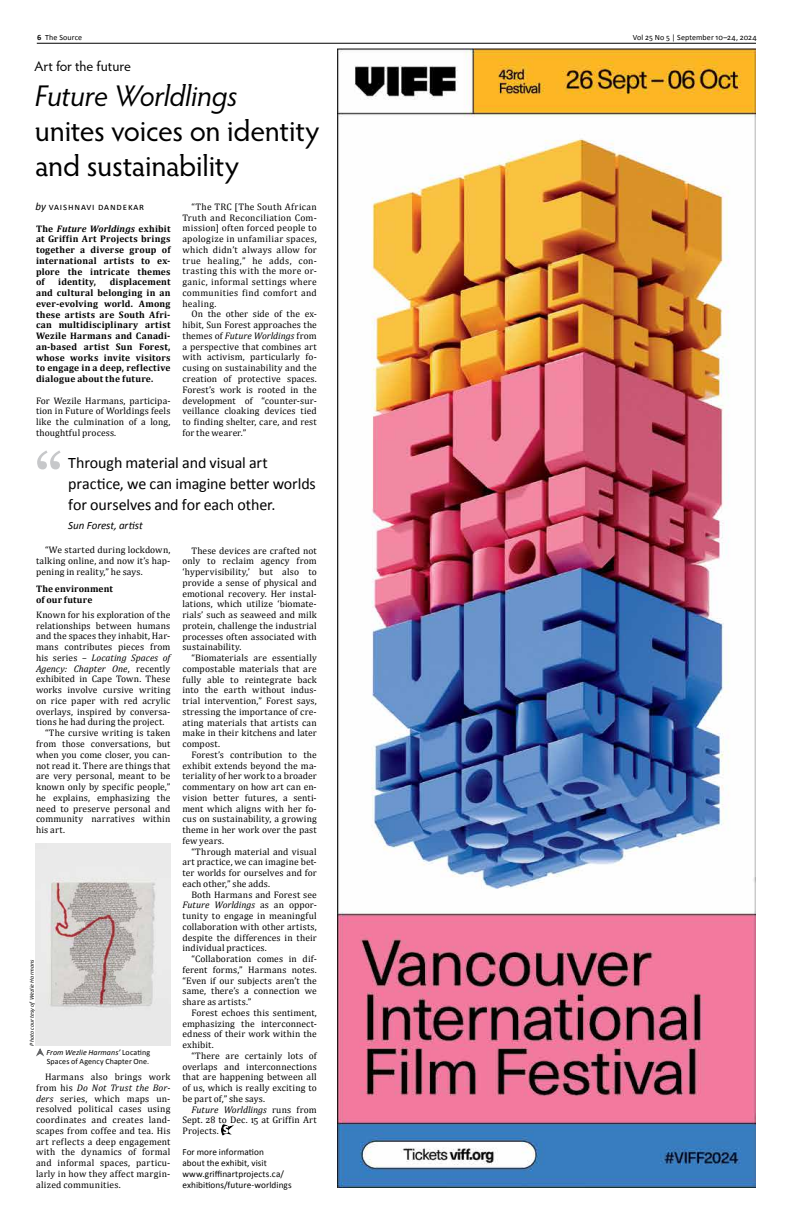
<style>
.page{position:relative;width:792px;height:1224px;background:#fff}
.page>*{position:absolute;margin:0;border:0;box-sizing:border-box;transform-origin:0 0}
.t1{font:72px "Georgia";color:#c7c8ca}
.t2{font:30px/35px "Hypatia Sans Pro";letter-spacing:-.01em;color:#000}
.t3{font:italic 30px "Hypatia Sans Pro";letter-spacing:-.005em;color:#000}
.t4{font:16px/21px "Calibri";letter-spacing:-.01em;color:#000}
.t5{font:14px "Hypatia Sans Pro";letter-spacing:-.005em;color:#000}
.t6{font:italic 11px "Calibri";letter-spacing:-.005em;color:#000}
.t7{font:10px "Calibri";letter-spacing:.08em;color:#000}
.t8{font:9.5px/10.8px "Cambria";letter-spacing:.015em;color:#000;text-align:justify}
.t9{font:700 9.5px/10.8px "Cambria";letter-spacing:.02em;color:#000;text-align:justify}
.t10{font:italic 9.5px "Cambria";letter-spacing:.005em;color:#000}
.t11{font:9.2px/10.7px "Calibri";letter-spacing:.005em;color:#000}
.t12{font:8px/9px "Calibri";letter-spacing:.01em;color:#000}
.t13{font:italic 6px "Calibri";letter-spacing:.015em;color:#000}
.s1{font-weight:700}
.s2{font-style:italic;font-size:11px}
.s3{font-style:italic}
.s4{font-style:normal}
</style>
<div class="page">
<hr style="left:37px;top:43px;width:719px;height:1px;background:#000">
<svg style="left:36px;top:1048px;width:8px;height:9px"></svg>
<img style="left:338px;top:48px;width:418px;height:1139px">
<img style="left:35px;top:843px;width:135px;height:203px">
<svg style="left:221px;top:1124px;width:11px;height:11px"></svg>
<p class="t12" style="left:37px;top:33px;width:47px"><span class="s1">6</span> The Source</p>
<p class="t12" style="left:633px;top:33px;width:126px">Vol 25 No 5 | September 10–24, 2024</p>
<h3 class="t5" style="left:34px;top:57px;width:98px">Art for the future</h3>
<h2 class="t3" style="left:35px;top:76px;width:204px">Future Worldlings</h2>
<h2 class="t2" style="left:35px;top:113px;width:286px">unites voices on identity and sustainability</h2>
<p class="t7" style="left:35px;top:200px;width:109px"><span class="s2">by</span> Vaishnavi Dandekar</p>
<p class="t9" style="left:36px;top:223px;width:136px">The <span class="s3">Future Worldings</span> exhibit at Griffin Art Projects brings together a diverse group of international artists to ex&shy;plore the intricate themes of</p>
<p class="t9" style="left:36px;top:277px;width:136px;text-indent:74px">displacement and cultural belonging in an ever-evolving world. Among these artists are South Afri&shy;can multidisciplinary artist Wezile Harmans and Canadi&shy;an-based artist Sun Forest, whose works invite visitors to engage in a deep, reflective dialogue about the future.</p>
<p class="t8" style="left:36px;top:395px;width:136px">For Wezile Harmans, participa&shy;tion in Future of Worldings feels like the culmination of a long, thoughtful process.</p>
<p class="t9" style="left:58px;top:277px;width:39px">identity,</p>
<p class="t8" style="left:182px;top:201px;width:136px;text-indent:9px">“The TRC [The South African Truth and Reconciliation Com&shy;mission] often forced people to apologize in unfamiliar spaces, which didn’t always allow for true healing,” he adds, con&shy;trasting this with the more or&shy;ganic, informal settings where communities find comfort and healing.</p>
<p class="t8" style="left:182px;top:309px;width:136px;text-indent:9px">On the other side of the ex&shy;hibit, Sun Forest approaches the themes of <span class="s3">Future Worldings</span> from a perspective that combines art with activism, particularly fo&shy;cusing on sustainability and the creation of protective spaces.<br>Forest’s work is rooted in the development of “counter-sur&shy;veillance cloaking devices tied to finding shelter, care, and rest for the wearer.”</p>
<h1 class="t1" style="left:34px;top:427px;width:31px">“</h1>
<h3 class="t4" style="left:68px;top:452px;width:249px">Through material and visual art practice, we can imagine better worlds for ourselves and for each other.</h3>
<p class="t6" style="left:68px;top:517px;width:76px">Sun Forest, artist</p>
<p class="t8" style="left:36px;top:545px;width:136px;text-indent:9px">“We started during lockdown, talking online, and now it’s hap&shy;pening in reality,” he says.</p>
<p class="t9" style="left:36px;top:584px;width:78px">The environment of our future</p>
<p class="t8" style="left:36px;top:609px;width:136px">Known for his exploration of the</p>
<p class="t8" style="left:36px;top:620px;width:136px">relationships between humans</p>
<p class="t8" style="left:36px;top:631px;width:136px">and the spaces they inhabit, Har-</p>
<p class="t8" style="left:36px;top:642px;width:136px">mans contributes pieces from</p>
<p class="t10" style="left:36px;top:652px;width:136px"><span class="s4">his series –</span> Locating Spaces of</p>
<p class="t10" style="left:36px;top:663px;width:136px">Agency: Chapter One<span class="s4">, recently</span></p>
<p class="t8" style="left:36px;top:674px;width:136px">exhibited in Cape Town. These</p>
<p class="t8" style="left:36px;top:685px;width:136px">works involve cursive writing</p>
<p class="t8" style="left:36px;top:695px;width:136px">on rice paper with red acrylic</p>
<p class="t8" style="left:36px;top:706px;width:136px">overlays, inspired by conversa-</p>
<p class="t8" style="left:36px;top:717px;width:130px">tions he had during the project.</p>
<p class="t8" style="left:45px;top:728px;width:127px">“The cursive writing is taken</p>
<p class="t8" style="left:36px;top:738px;width:136px">from those conversations, but</p>
<p class="t8" style="left:36px;top:749px;width:136px">when you come closer, you can-</p>
<p class="t8" style="left:36px;top:760px;width:136px">not read it. There are things that</p>
<p class="t8" style="left:36px;top:771px;width:136px">are very personal, meant to be</p>
<p class="t8" style="left:36px;top:781px;width:136px">known only by specific people,”</p>
<p class="t8" style="left:36px;top:792px;width:136px">he explains, emphasizing the</p>
<p class="t8" style="left:36px;top:803px;width:136px">need to preserve personal and</p>
<p class="t8" style="left:36px;top:814px;width:136px">community narratives within</p>
<p class="t8" style="left:36px;top:824px;width:30px">his art.</p>
<p class="t13" style="left:28px;top:1046px;width:87px;rotate:-90deg">Photo courtesy ofWezlie Harmans</p>
<p class="t12" style="left:47px;top:1048px;width:105px"><span class="s3">From Wezlie Harmans’</span> Locating<br>Spaces of Agency Chapter One.</p>
<p class="t8" style="left:36px;top:1071px;width:136px;text-indent:9px">Harmans also brings work from his <span class="s3">Do Not Trust the Bor&shy;ders</span> series, which maps un&shy;resolved political cases using coordinates and creates land&shy;scapes from coffee and tea. His art reflects a deep engagement with the dynamics of formal and informal spaces, particu&shy;larly in how they affect margin&shy;alized communities.</p>
<p class="t8" style="left:182px;top:545px;width:136px;text-indent:9px">These devices are crafted not only to reclaim agency from ‘hypervisibility,’ but also to provide a sense of physical and emotional recovery. Her instal&shy;lations, which utilize ‘biomate&shy;rials’ such as seaweed and milk protein, challenge the industrial processes often associated with sustainability.</p>
<p class="t8" style="left:182px;top:652px;width:136px;text-indent:9px">“Biomaterials are essentially compostable materials that are fully able to reintegrate back into the earth without indus&shy;trial intervention,” Forest says, stressing the importance of cre&shy;ating materials that artists can make in their kitchens and later compost.</p>
<p class="t8" style="left:182px;top:749px;width:136px;text-indent:9px">Forest’s contribution to the exhibit extends beyond the ma&shy;teriality of her work to a broader commentary on how art can en&shy;vision better futures, a senti&shy;ment which aligns with her fo&shy;cus on sustainability, a growing theme in her work over the past few years.</p>
<p class="t8" style="left:182px;top:846px;width:136px;text-indent:9px">“Through material and visual art practice, we can imagine bet&shy;ter worlds for ourselves and for each other,” she adds.</p>
<p class="t8" style="left:182px;top:889px;width:136px;text-indent:9px">Both Harmans and Forest see <span class="s3">Future Worldings</span> as an oppor&shy;tunity to engage in meaningful collaboration with other artists, despite the differences in their individual practices.</p>
<p class="t8" style="left:182px;top:954px;width:136px;text-indent:9px">“Collaboration comes in dif&shy;ferent forms,” Harmans notes. “Even if our subjects aren’t the same, there’s a connection we share as artists.”</p>
<p class="t8" style="left:182px;top:1007px;width:136px;text-indent:9px">Forest echoes this sentiment, emphasizing the interconnect&shy;edness of their work within the exhibit.</p>
<p class="t8" style="left:182px;top:1050px;width:136px;text-indent:9px">“There are certainly lots of overlaps and interconnections that are happening between all of us, which is really exciting to be part of,” she says.</p>
<p class="t8" style="left:182px;top:1104px;width:136px;text-indent:9px"><span class="s3">Future Worldlings</span> runs from Sept. 28 to Dec. 15 at Griffin Art Projects.</p>
<p class="t11" style="left:182px;top:1147px;width:111px">For more information<br>about the exhibit, visit www.griffinartprojects.ca/ exhibitions/future-worldings</p>
</div>
